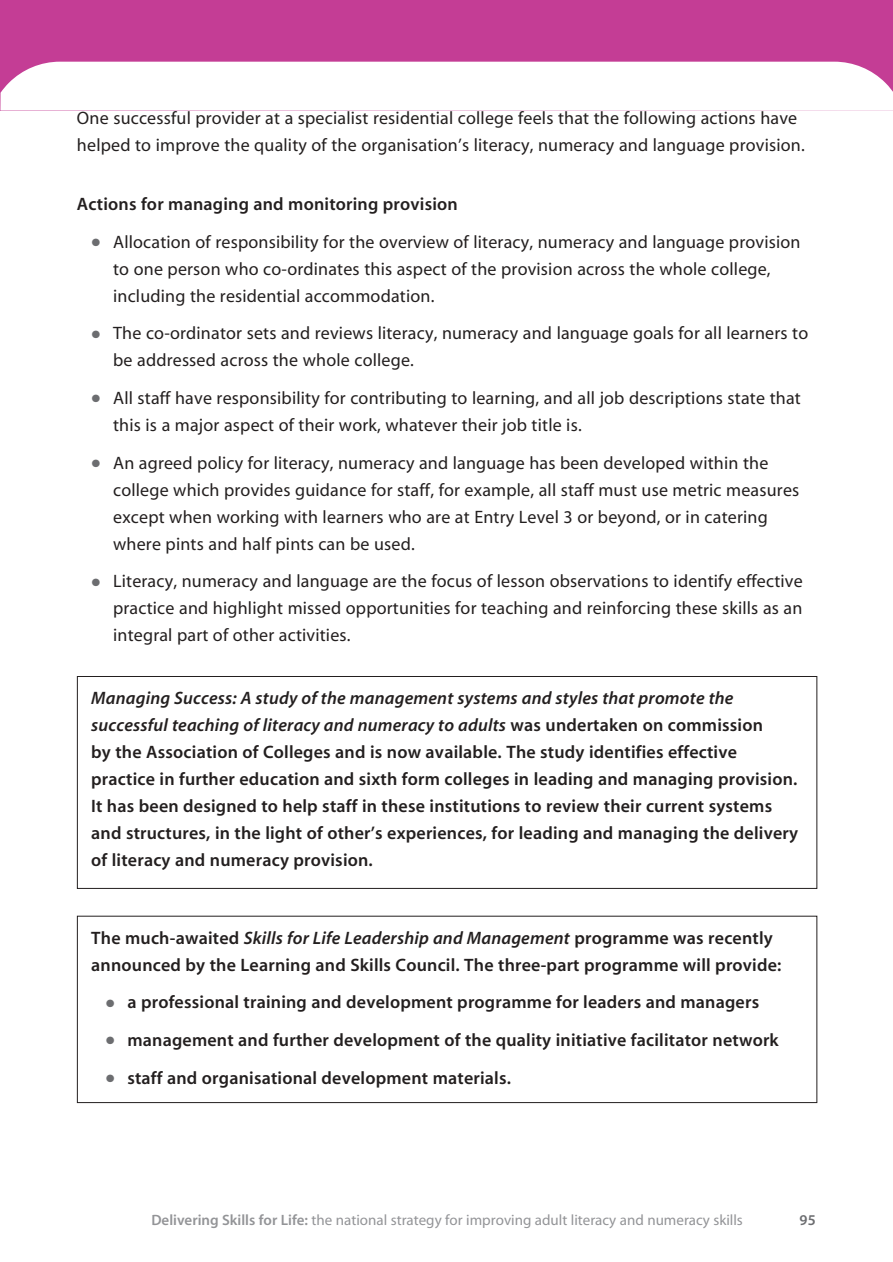
<style>
.page{position:relative;width:893px;height:1262px;background:#fff}
.page>*{position:absolute;margin:0;border:0;box-sizing:border-box;transform-origin:0 0}
.t1{font:18px/27px "Myriad MM";letter-spacing:.01em;color:#231f1f}
.t2{font:600 18px/27px "Myriad MM";letter-spacing:.01em;color:#231f1f}
.t3{font:15px "Myriad MM";color:#939497}
.t4{font:600 15px "Myriad MM";color:#6c6d70}
.s1{color:#6c6d70}
.s2{font-style:italic}
.s3{font-weight:600}
</style>
<div class="page">
<div style="left:0;top:0;width:892px;height:111px;background:#c43d95"></div>
<div style="left:0;top:62px;width:892px;height:49px;background:#fff"></div>
<div style="left:77px;top:915px;width:740px;height:188px;border:1px solid #231f1f"></div>
<div style="left:77px;top:676px;width:740px;height:212px;border:1px solid #231f1f"></div>
<p class="t1" style="left:77px;top:106px;width:729px">One successful provider at a specialist residential college feels that the following actions have helped to improve the quality of the organisation’s literacy, numeracy and language provision.</p>
<p class="t2" style="left:77px;top:192px;width:382px">Actions for managing and monitoring provision</p>
<p class="t1" style="left:113px;top:230px;width:689px;text-indent:-21px"><span class="s1">●</span> Allocation of responsibility for the overview of literacy, numeracy and language provision to one person who co-ordinates this aspect of the provision across the whole college, including the residential accommodation.</p>
<p class="t1" style="left:113px;top:321px;width:696px;text-indent:-21px"><span class="s1">●</span> The co-ordinator sets and reviews literacy, numeracy and language goals for all learners to be addressed across the whole college.</p>
<p class="t1" style="left:113px;top:386px;width:689px;text-indent:-21px"><span class="s1">●</span> All staff have responsibility for contributing to learning, and all job descriptions state that this is a major aspect of their work, whatever their job title is.</p>
<p class="t1" style="left:113px;top:451px;width:687px;text-indent:-21px"><span class="s1">●</span> An agreed policy for literacy, numeracy and language has been developed within the college which provides guidance for staff, for example, all staff must use metric measures except when working with learners who are at Entry Level 3 or beyond, or in catering where pints and half pints can be used.</p>
<p class="t1" style="left:113px;top:569px;width:691px;text-align:justify;text-indent:-21px"><span class="s1">●</span> Literacy, numeracy and language are the focus of lesson observations to identify effective practice and highlight missed opportunities for teaching and reinforcing these skills as an integral part of other activities.</p>
<p class="t2" style="left:91px;top:686px;width:708px"><span class="s2">Managing Success: A study of the management systems and styles that promote the successful teaching of literacy and numeracy to adults</span> was undertaken on commission<br>by the Association of Colleges and is now available. The study identifies effective practice in further education and sixth form colleges in leading and managing provision.<br>It has been designed to help staff in these institutions to review their current systems and structures, in the light of other’s experiences, for leading and managing the delivery of literacy and numeracy provision.</p>
<p class="t2" style="left:91px;top:925px;width:691px">The much-awaited <span class="s2">Skills for Life Leadership and Management</span> programme was recently announced by the Learning and Skills Council. The three-part programme will provide:</p>
<p class="t2" style="left:106px;top:990px;width:654px"><span class="s1">●</span> a professional training and development programme for leaders and managers</p>
<p class="t2" style="left:106px;top:1028px;width:674px"><span class="s1">●</span> management and further development of the quality initiative facilitator network</p>
<p class="t2" style="left:106px;top:1065px;width:406px"><span class="s1">●</span> staff and organisational development materials.</p>
<p class="t3" style="left:151px;top:1214px;width:593px"><span class="s3">Delivering Skills for Life:</span> the national strategy for improving adult literacy and numeracy skills</p>
<p class="t4" style="left:799px;top:1214px;width:18px">95</p>
</div>
